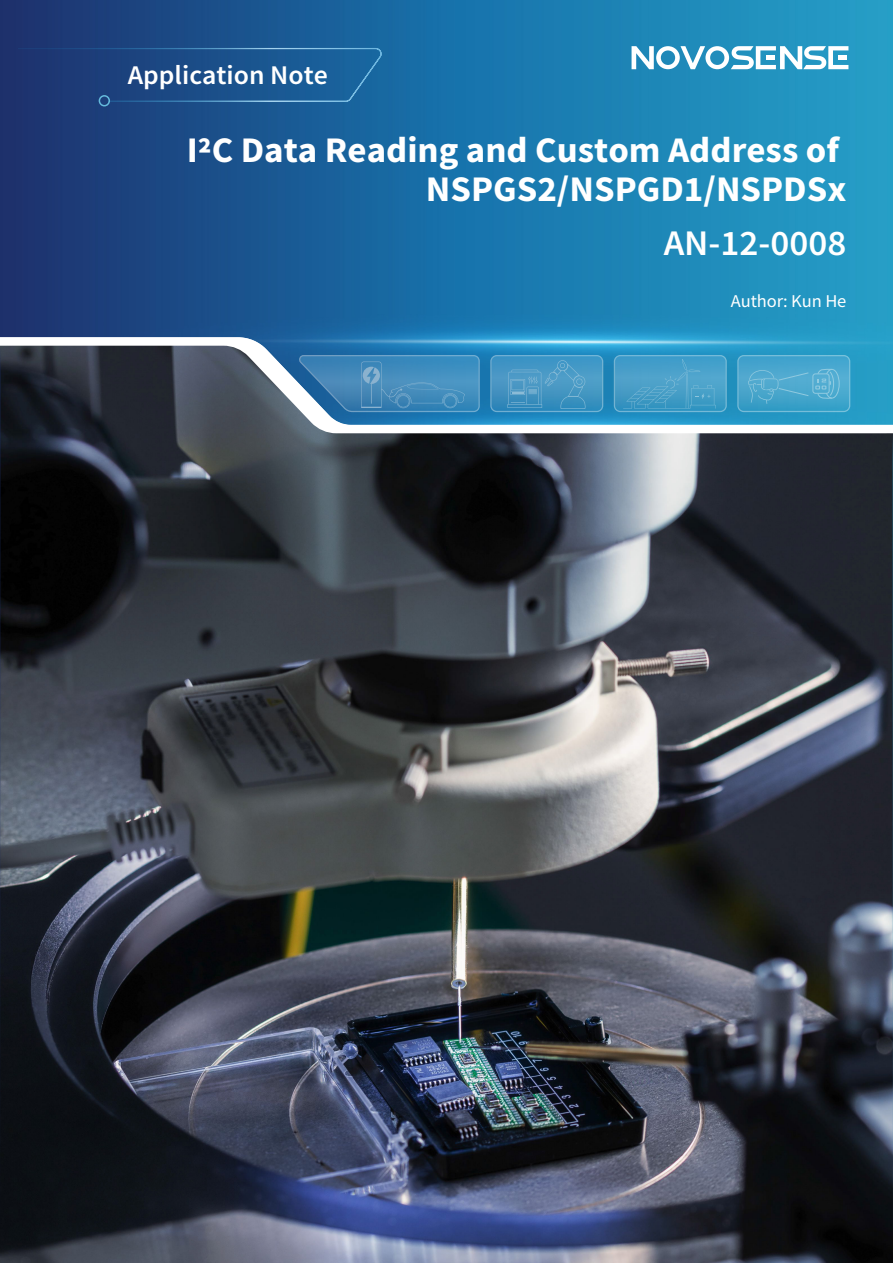
<style>
.page{position:relative;width:893px;height:1263px;background:#fff}
.page>*{position:absolute;margin:0;border:0;box-sizing:border-box;transform-origin:0 0}
.t1{font:700 36px/39px "Source Sans Pro";color:#fff;text-align:right}
.t2{font:600 36px "Source Sans Pro";color:#fff}
.t3{font:600 27px "Source Sans Pro";color:#fff}
.t4{font:18px "Source Sans Pro";letter-spacing:-.005em;color:#fff}
</style>
<div class="page">
<img style="left:0;top:0;width:893px;height:337px">
<img style="left:0;top:433px;width:893px;height:830px">
<svg style="left:0;top:337px;width:893px;height:96px"></svg>
<svg style="left:18px;top:48px;width:364px;height:54px"></svg>
<div style="left:99px;top:95px;width:11px;height:11px;border:2px solid #65badc;border-radius:50%"></div>
<svg style="left:614px;top:356px;width:112px;height:55px"></svg>
<div style="left:614px;top:355px;width:113px;height:57px;border:1px solid #fff;border-radius:6px"></div>
<svg style="left:623px;top:359px;width:93px;height:49px"></svg>
<svg style="left:491px;top:356px;width:112px;height:55px"></svg>
<div style="left:490px;top:355px;width:113px;height:57px;border:1px solid #fff;border-radius:6px"></div>
<svg style="left:507px;top:360px;width:79px;height:49px"></svg>
<svg style="left:299px;top:355px;width:181px;height:57px"></svg>
<svg style="left:738px;top:356px;width:112px;height:55px"></svg>
<div style="left:737px;top:355px;width:113px;height:57px;border:1px solid #fff;border-radius:6px"></div>
<svg style="left:748px;top:370px;width:61px;height:34px"></svg>
<div style="left:812px;top:373px;width:17px;height:21px;border:1px solid #fff;border-radius:3px"></div>
<svg style="left:815px;top:369px;width:25px;height:31px"></svg>
<svg style="left:632px;top:46px;width:216px;height:23px"></svg>
<p class="t3" style="left:128px;top:58px;width:201px">Application Note</p>
<p class="t1" style="left:187px;top:130px;width:661px">I2C Data Reading and Custom Address of<br>NSPGS2/NSPGD1/NSPDSx</p>
<p class="t2" style="left:664px;top:220px;width:184px">AN-12-0008</p>
<p class="t4" style="left:731px;top:289px;width:117px">Author: Kun He</p>
</div>
